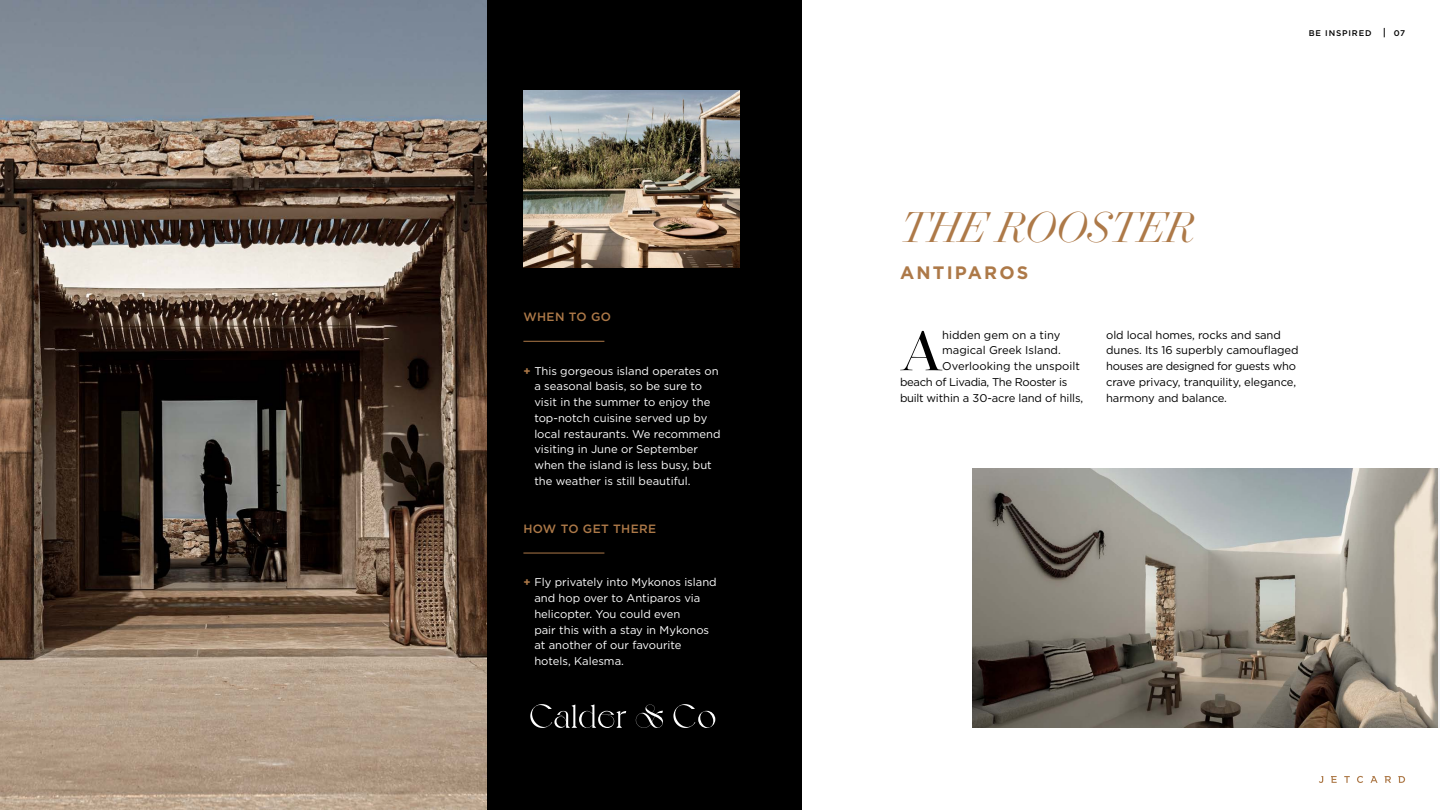
<style>
.page{position:relative;width:1440px;height:810px;background:#fff}
.page>*{position:absolute;margin:0;border:0;box-sizing:border-box;transform-origin:0 0}
.t1{font:62.78px "Surveyor Fine";color:#000}
.t2{font:italic 300 49.2px "Surveyor Fine";color:#ad7948}
.t3{font:700 18px "Gotham";letter-spacing:.12em;color:#ad7948}
.t4{font:500 12px "Gotham";letter-spacing:.03em;color:#ad7948}
.t5{font:11.25px/15.8px "Gotham";color:#fff}
.t6{font:11.25px/15.8px "Gotham";letter-spacing:-.01em;color:#000}
.t7{font:11.25px "Gotham";letter-spacing:-.03em;color:#000}
.t8{font:500 8.25px "Gotham";letter-spacing:.1em;color:#000}
.s1{font-weight:700;color:#ad7948}
.s2{font-size:10.12px}
</style>
<div class="page">
<div style="left:486px;top:0;width:315px;height:810px;background:#000"></div>
<img style="left:0;top:0;width:486px;height:810px">
<hr style="left:523px;top:341px;width:81px;height:1px;background:#ad7948">
<hr style="left:523px;top:553px;width:81px;height:1px;background:#ad7948">
<svg style="left:530px;top:704px;width:96px;height:24px"></svg>
<svg style="left:636px;top:705px;width:27px;height:23px"></svg>
<svg style="left:673px;top:704px;width:42px;height:24px"></svg>
<img style="left:523px;top:90px;width:216px;height:177px">
<svg style="left:1344px;top:776px;width:6px;height:7px"></svg>
<svg style="left:1357px;top:776px;width:6px;height:7px"></svg>
<svg style="left:1331px;top:776px;width:6px;height:7px"></svg>
<svg style="left:1370px;top:776px;width:8px;height:7px"></svg>
<svg style="left:1385px;top:776px;width:6px;height:7px"></svg>
<svg style="left:1398px;top:776px;width:7px;height:7px"></svg>
<svg style="left:1319px;top:776px;width:4px;height:7px"></svg>
<img style="left:973px;top:468px;width:464px;height:260px">
<p class="t4" style="left:523px;top:309px;width:89px">WHEN TO GO</p>
<p class="t5" style="left:534px;top:363px;width:188px;text-indent:-11px"><span class="s1">+</span> This gorgeous island operates on a seasonal basis, so be sure to visit in the summer to enjoy the top-notch cuisine served up by local restaurants. We recommend visiting in June or September when the island is less busy, but the weather is still beautiful.</p>
<p class="t4" style="left:523px;top:521px;width:134px">HOW TO GET THERE</p>
<p class="t5" style="left:534px;top:574px;width:184px;text-indent:-11px"><span class="s1">+</span> Fly privately into Mykonos island and hop over to Antiparos via helicopter. You could even<br>pair this with a stay in Mykonos at another of our favourite hotels, Kalesma.</p>
<p class="t8" style="left:1309px;top:27px;width:98px">BE INSPIRED <span class="s2">|</span> 07</p>
<h2 class="t2" style="left:900px;top:198px;width:297px">THE ROOSTER</h2>
<h3 class="t3" style="left:900px;top:261px;width:130px">ANTIPAROS</h3>
<h1 class="t1" style="left:901px;top:315px;width:43px">A</h1>
<p class="t6" style="left:942px;top:327px;width:120px">hidden gem on a tiny</p>
<p class="t6" style="left:942px;top:342px;width:120px">magical Greek Island.</p>
<p class="t6" style="left:942px;top:358px;width:139px">Overlooking the unspoilt</p>
<p class="t7" style="left:900px;top:375px;width:169px">beach of Livadia, The Rooster is</p>
<p class="t6" style="left:900px;top:390px;width:185px">built within a 30-acre land of hills,</p>
<p class="t6" style="left:1106px;top:327px;width:194px">old local homes, rocks and sand dunes. Its 16 superbly camouflaged houses are designed for guests who crave privacy, tranquility, elegance, harmony and balance.</p>
</div>
